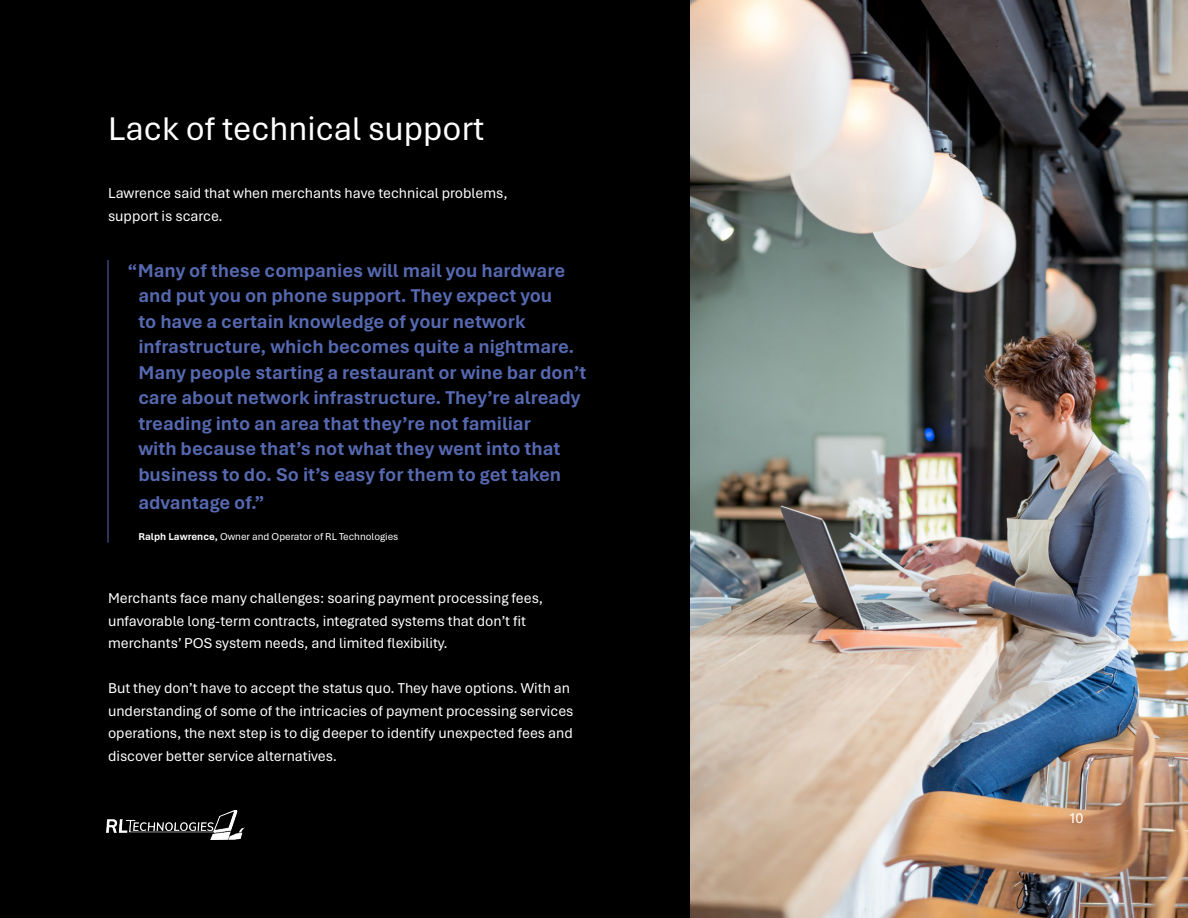
<style>
.page{position:relative;width:1188px;height:918px;background:#000}
.page>*{position:absolute;margin:0;border:0;box-sizing:border-box;transform-origin:0 0}
.t1{font:34.5px "Aptos";color:#fff}
.t2{font:700 19.5px/25.5px "Aptos";color:#5669b1}
.t3{font:15px/22.5px "Aptos";color:#fff}
.t4{font:10.5px "Aptos";color:#fff}
.s1{font-weight:700}
</style>
<div class="page">
<img style="left:690px;top:0;width:498px;height:918px">
<img style="left:106px;top:810px;width:139px;height:29px">
<hr style="left:108px;top:260px;width:1px;height:283px;background:#5669b1">
<h1 class="t1" style="left:108px;top:106px;width:378px">Lack of technical support</h1>
<p class="t3" style="left:108px;top:181px;width:401px">Lawrence said that when merchants have technical problems, support is scarce.</p>
<p class="t2" style="left:138px;top:257px;width:450px;text-indent:-11px">“Many of these companies will mail you hardware and put you on phone support. They expect you<br>to have a certain knowledge of your network infrastructure, which becomes quite a nightmare.<br>Many people starting a restaurant or wine bar don’t care about network infrastructure. They’re already treading into an area that they’re not familiar<br>with because that’s not what they went into that business to do. So it’s easy for them to get taken</p>
<h2 class="t2" style="left:138px;top:489px;width:128px">advantage of.”</h2>
<p class="t4" style="left:138px;top:529px;width:261px"><span class="s1">Ralph Lawrence,</span> Owner and Operator of RL Technologies</p>
<p class="t3" style="left:108px;top:586px;width:437px">Merchants face many challenges: soaring payment processing fees, unfavorable long-term contracts, integrated systems that don’t fit merchants’ POS system needs, and limited flexibility.</p>
<p class="t3" style="left:108px;top:676px;width:467px">But they don’t have to accept the status quo. They have options. With an understanding of some of the intricacies of payment processing services operations, the next step is to dig deeper to identify unexpected fees and discover better service alternatives.</p>
<p class="t3" style="left:1070px;top:806px;width:15px">10</p>
</div>
